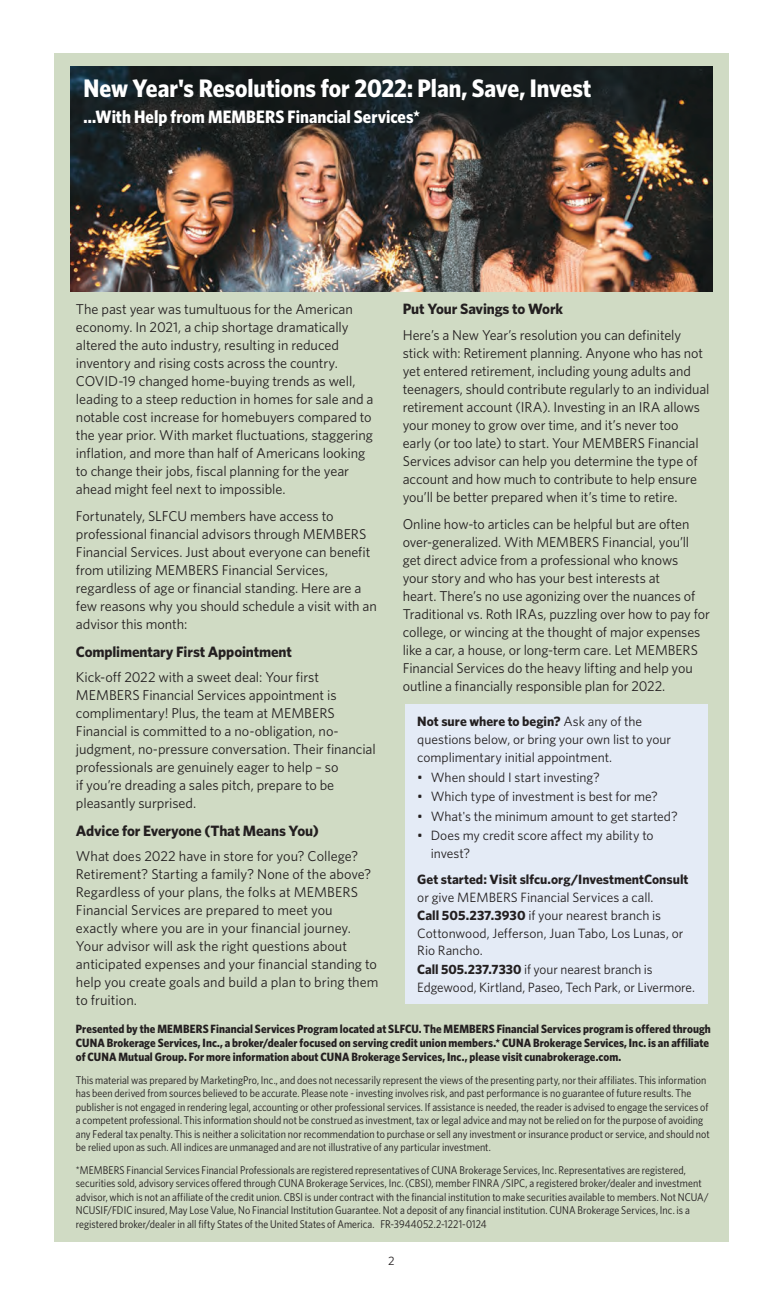
<style>
.page{position:relative;width:783px;height:1296px;background:#fff}
.page>*{position:absolute;margin:0;border:0;box-sizing:border-box;transform-origin:0 0}
.D_S_Header_Body_Copy{font:700 25.35px "Whitney Narrow";color:#fff}
.D_S_Header_Body_Copy-2{font:700 18px "Whitney Narrow";color:#fff}
.D_S_Body_Copy{font:700 15px "Whitney";letter-spacing:-.01em;color:#231f20}
.D_S_Body_Copy-2{font:14.25px/18px "Whitney";letter-spacing:-.005em;color:#231f20}
.D_S_Body_Copy-3{font:13.5px/18px "Whitney";letter-spacing:-.005em;color:#231f20}
.D_S_Body_Copy-4{font:12.15px "Whitney";color:#231f20}
.D_S_Body_Copy-5{font:700 12px/14.4px "Whitney Narrow";letter-spacing:.005em;color:#231f20}
.D_S_Body_Copy-6{font:11.25px/13.5px "Whitney Narrow";letter-spacing:.005em;color:#231f20}
.s1{font-weight:700}
</style>
<div class="page">
<div style="left:54px;top:54px;width:675px;height:1188px;background:#d0dbc4"></div>
<img style="left:71px;top:67px;width:641px;height:225px">
<div style="left:405px;top:705px;width:303px;height:299px;background:#e4ebf6"></div>
<p class="D_S_Header_Body_Copy" style="left:83px;top:71px;width:509px">New Year's Resolutions for 2022: Plan, Save, Invest</p>
<p class="D_S_Header_Body_Copy-2" style="left:83px;top:105px;width:338px">...With Help from MEMBERS Financial Services*</p>
<p class="D_S_Body_Copy-2" style="left:76px;top:299px;width:299px">The past year was tumultuous for the American economy. In 2021, a chip shortage dramatically altered the auto industry, resulting in reduced inventory and rising costs across the country.<br>COVID-19 changed home-buying trends as well, leading to a steep reduction in homes for sale and a notable cost increase for homebuyers compared to the year prior. With market fluctuations, staggering inflation, and more than half of Americans looking to change their jobs, fiscal planning for the year ahead might feel next to impossible.</p>
<p class="D_S_Body_Copy-2" style="left:76px;top:506px;width:303px">Fortunately, SLFCU members have access to professional financial advisors through MEMBERS Financial Services. Just about everyone can benefit from utilizing MEMBERS Financial Services, regardless of age or financial standing. Here are a few reasons why you should schedule a visit with an advisor this month:</p>
<p class="D_S_Body_Copy" style="left:76px;top:641px;width:218px">Complimentary First Appointment</p>
<p class="D_S_Body_Copy-2" style="left:76px;top:668px;width:301px">Kick-off 2022 with a sweet deal: Your first MEMBERS Financial Services appointment is complimentary! Plus, the team at MEMBERS Financial is committed to a no-obligation, no&shy;judgment, no-pressure conversation. Their financial professionals are genuinely eager to help – so<br>if you’re dreading a sales pitch, prepare to be pleasantly surprised.</p>
<p class="D_S_Body_Copy" style="left:76px;top:821px;width:245px">Advice for Everyone (That Means You)</p>
<p class="D_S_Body_Copy-2" style="left:76px;top:847px;width:304px">What does 2022 have in store for you? College?<br>Retirement? Starting a family? None of the above?<br>Regardless of your plans, the folks at MEMBERS Financial Services are prepared to meet you<br>exactly where you are in your financial journey.<br>Your advisor will ask the right questions about anticipated expenses and your financial standing to help you create goals and build a plan to bring them to fruition.</p>
<p class="D_S_Body_Copy-5" style="left:76px;top:1021px;width:636px">Presented by the MEMBERS Financial Services Program located at SLFCU. The MEMBERS Financial Services program is offered through<br>CUNA Brokerage Services, Inc., a broker/dealer focused on serving credit union members.* CUNA Brokerage Services, Inc. is an affiliate of CUNA Mutual Group. For more information about CUNA Brokerage Services, Inc., please visit cunabrokerage.com.</p>
<p class="D_S_Body_Copy-6" style="left:76px;top:1073px;width:635px">This material was prepared by MarketingPro, Inc., and does not necessarily represent the views of the presenting party, nor their affiliates. This information has been derived from sources believed to be accurate. Please note - investing involves risk, and past performance is no guarantee of future results. The publisher is not engaged in rendering legal, accounting or other professional services. If assistance is needed, the reader is advised to engage the services of a competent professional. This information should not be construed as investment, tax or legal advice and may not be relied on for the purpose of avoiding any Federal tax penalty. This is neither a solicitation nor recommendation to purchase or sell any investment or insurance product or service, and should not be relied upon as such. All indices are unmanaged and are not illustrative of any particular investment.</p>
<p class="D_S_Body_Copy-6" style="left:76px;top:1163px;width:634px">*MEMBERS Financial Services Financial Professionals are registered representatives of CUNA Brokerage Services, Inc. Representatives are registered, securities sold, advisory services offered through CUNA Brokerage Services, Inc. (CBSI), member FINRA /SIPC, a registered broker/dealer and investment advisor, which is not an affiliate of the credit union. CBSI is under contract with the financial institution to make securities available to members. Not NCUA/ NCUSIF/FDIC insured, May Lose Value, No Financial Institution Guarantee. Not a deposit of any financial institution. CUNA Brokerage Services, Inc. is a registered broker/dealer in all fifty States of the United States of America. FR-3944052.2-1221-0124</p>
<p class="D_S_Body_Copy" style="left:403px;top:299px;width:162px">Put Your Savings to Work</p>
<p class="D_S_Body_Copy-2" style="left:403px;top:326px;width:308px">Here’s a New Year’s resolution you can definitely stick with: Retirement planning. Anyone who has not yet entered retirement, including young adults and teenagers, should contribute regularly to an individual retirement account (IRA). Investing in an IRA allows your money to grow over time, and it’s never too early (or too late) to start. Your MEMBERS Financial Services advisor can help you determine the type of account and how much to contribute to help ensure you’ll be better prepared when it’s time to retire.</p>
<p class="D_S_Body_Copy-2" style="left:403px;top:515px;width:309px">Online how-to articles can be helpful but are often over-generalized. With MEMBERS Financial, you’ll get direct advice from a professional who knows<br>your story and who has your best interests at<br>heart. There’s no use agonizing over the nuances of Traditional vs. Roth IRAs, puzzling over how to pay for college, or wincing at the thought of major expenses like a car, a house, or long-term care. Let MEMBERS Financial Services do the heavy lifting and help you outline a financially responsible plan for 2022.</p>
<p class="D_S_Body_Copy-3" style="left:417px;top:712px;width:256px"><span class="s1">Not sure where to begin?</span> Ask any of the questions below, or bring your own list to your complimentary initial appointment.</p>
<p class="D_S_Body_Copy-3" style="left:417px;top:767px;width:184px">• When should I start investing?</p>
<p class="D_S_Body_Copy-3" style="left:417px;top:787px;width:242px">• Which type of investment is best for me?</p>
<p class="D_S_Body_Copy-3" style="left:417px;top:806px;width:262px">• What's the minimum amount to get started?</p>
<p class="D_S_Body_Copy-3" style="left:431px;top:826px;width:224px;text-indent:-14px">• Does my credit score affect my ability to invest?</p>
<p class="D_S_Body_Copy-3" style="left:417px;top:869px;width:279px"><span class="s1">Get started: Visit slfcu.org/InvestmentConsult </span>or give MEMBERS Financial Services a call.<br><span class="s1">Call 505.237.3930</span> if your nearest branch is Cottonwood, Jefferson, Juan Tabo, Los Lunas, or Rio Rancho.<br><span class="s1">Call 505.237.7330</span> if your nearest branch is Edgewood, Kirtland, Paseo, Tech Park, or Livermore.</p>
<p class="D_S_Body_Copy-4" style="left:388px;top:1253px;width:8px">2</p>
</div>
